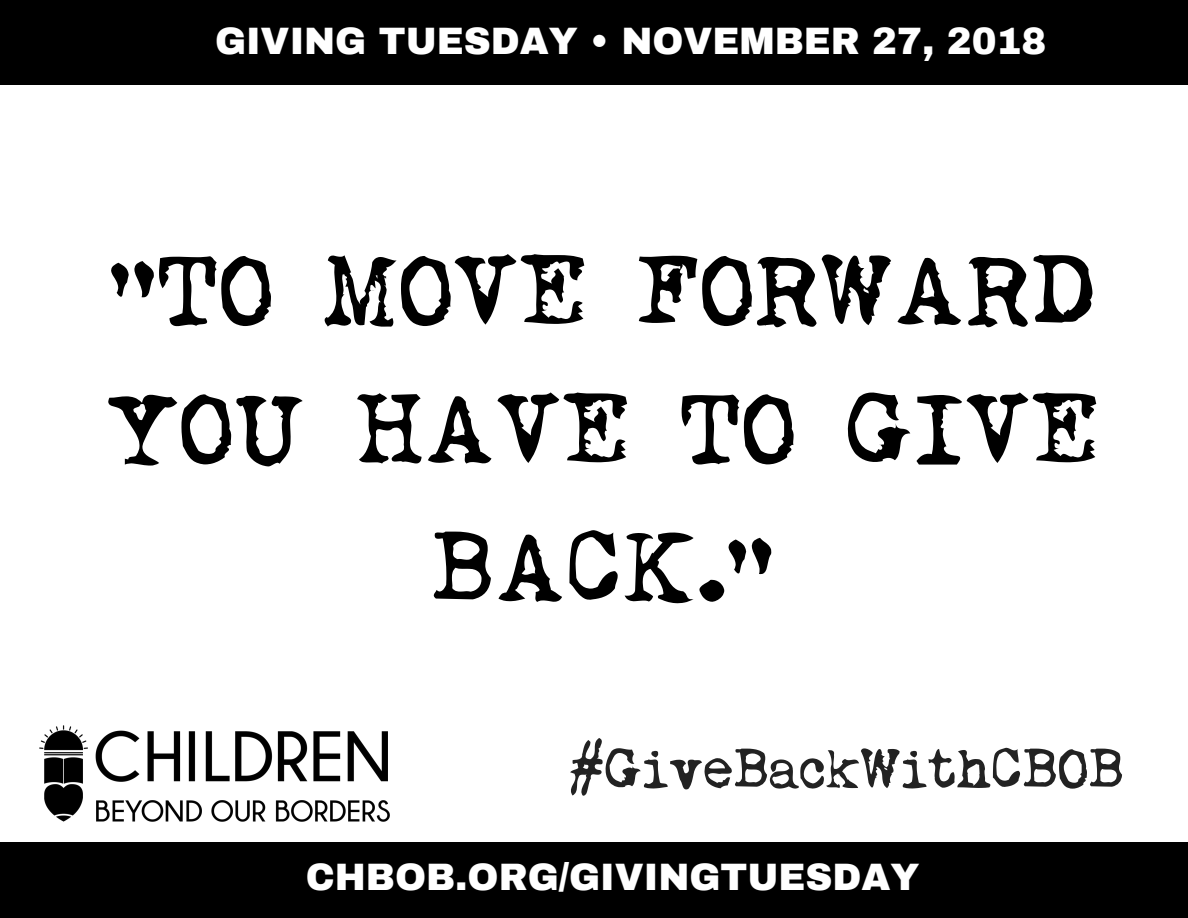
<style>
.page{position:relative;width:1188px;height:918px;background:#fff}
.page>*{position:absolute;margin:0;border:0;box-sizing:border-box;transform-origin:0 0}
.t1{font:99.6px/138.3px "My Underwood";color:#000;text-align:center}
.t2{font:55.95px "My Underwood";color:#222}
.t3{font:900 37.35px "Archivo";color:#fff}
</style>
<div class="page">
<div style="left:0;top:843px;width:1188px;height:75px;background:#000"></div>
<div style="left:0;top:0;width:1188px;height:84px;background:#000"></div>
<img style="left:39px;top:725px;width:351px;height:97px">
<p class="t3" style="left:215px;top:21px;width:833px">GIVING TUESDAY • NOVEMBER 27, 2018</p>
<h1 class="t1" style="left:106px;top:230px;width:994px">"TO MOVE FORWARD<br>YOU HAVE TO GIVE<br>BACK."</h1>
<h2 class="t2" style="left:569px;top:746px;width:556px">#GiveBackWithCBOB</h2>
<p class="t3" style="left:306px;top:857px;width:615px">CHBOB.ORG/GIVINGTUESDAY</p>
</div>
